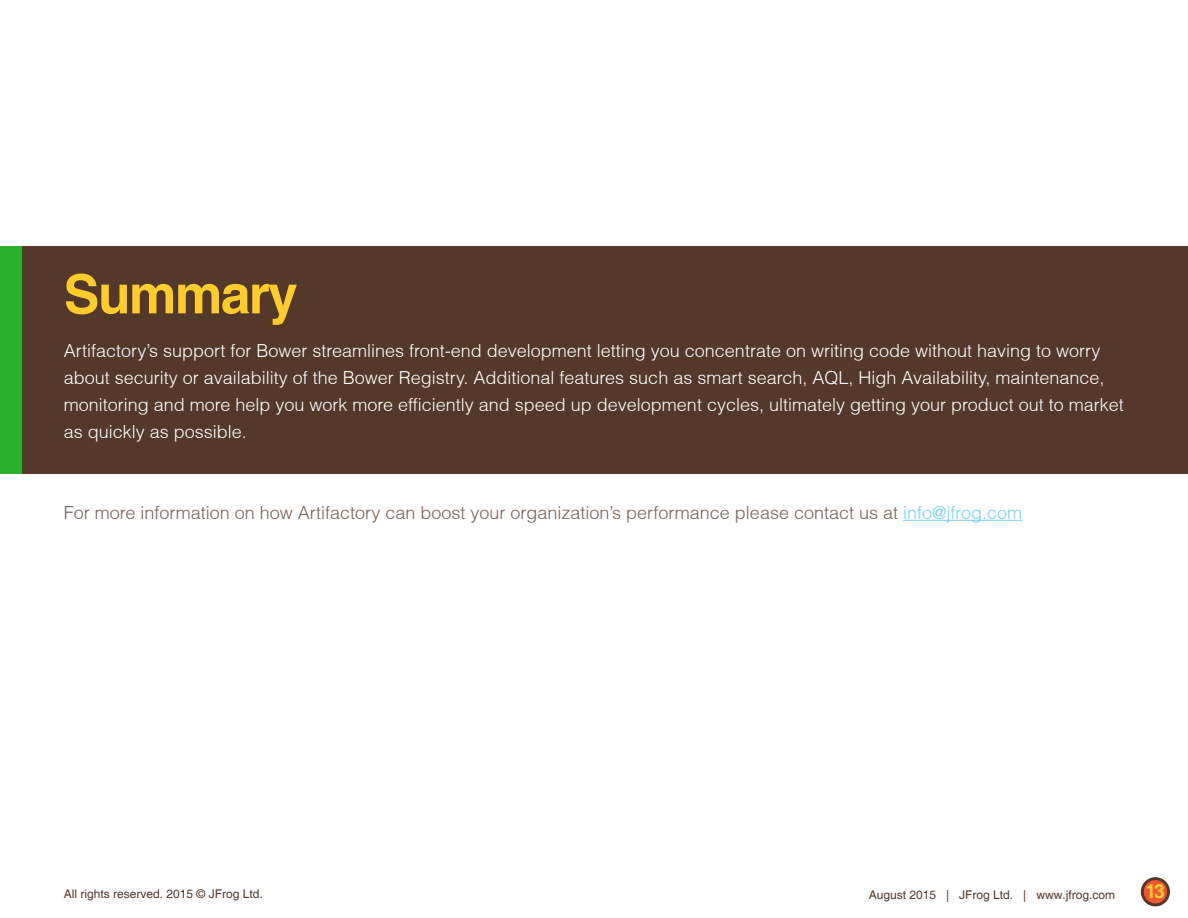
<style>
.page{position:relative;width:1188px;height:918px;background:#fff}
.page>*{position:absolute;margin:0;border:0;box-sizing:border-box;transform-origin:0 0}
.t1{font:700 54px "Helvetica";letter-spacing:-.03em;color:#ffcc2e}
.t2{font:700 19.35px "Helvetica";color:#ffcc2e}
.t3{font:300 18px/27px "Helvetica";color:#fff}
.t4{font:300 18px "Helvetica";color:#766054}
.t5{font:12px "Helvetica";color:#543829}
.s1{color:#74d1f7}
</style>
<div class="page">
<hr style="left:903px;top:520px;width:119px;height:1px;background:#74d1f7">
<div style="left:0;top:246px;width:1188px;height:228px;background:#543829"></div>
<div style="left:1142px;top:879px;width:27px;height:26px;background:#f05733;border-radius:50%"></div>
<div style="left:1141px;top:877px;width:29px;height:29px;border:3px solid #543829;border-radius:50%"></div>
<div style="left:0;top:246px;width:21px;height:228px;background:#2bb02b"></div>
<h1 class="t1" style="left:64px;top:261px;width:235px">Summary</h1>
<p class="t3" style="left:64px;top:337px;width:1062px">Artifactory’s support for Bower streamlines front-end development letting you concentrate on writing code without having to worry about security or availability of the Bower Registry. Additional features such as smart search, AQL, High Availability, maintenance, monitoring and more help you work more efficiently and speed up development cycles, ultimately getting your product out to market as quickly as possible.</p>
<p class="t4" style="left:64px;top:501px;width:960px">For more information on how Artifactory can boost your organization’s performance please contact us at <span class="s1">info@jfrog.com</span></p>
<p class="t5" style="left:64px;top:887px;width:200px">All rights reserved. 2015 © JFrog Ltd.</p>
<p class="t5" style="left:869px;top:888px;width:248px">August 2015 | JFrog Ltd. | www.jfrog.com</p>
<p class="t2" style="left:1146px;top:879px;width:21px">13</p>
</div>
